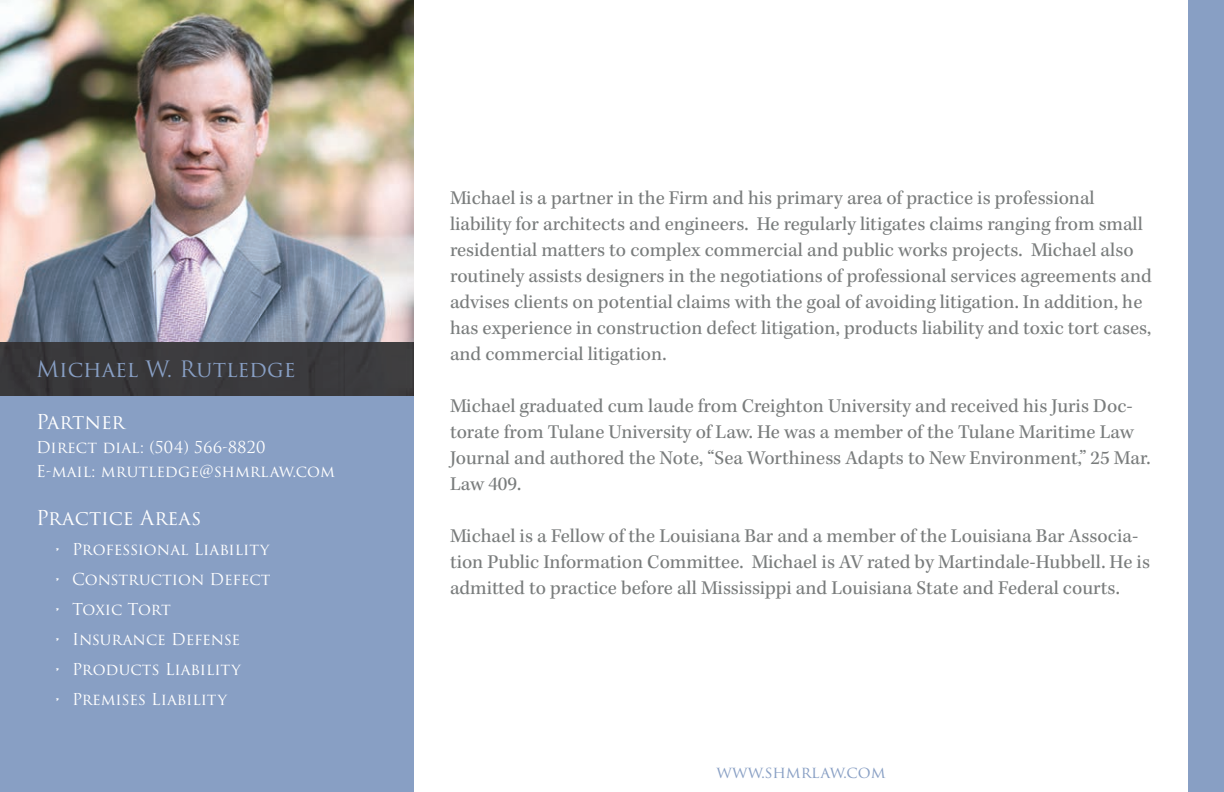
<style>
.page{position:relative;width:1224px;height:792px;background:#fff}
.page>*{position:absolute;margin:0;border:0;box-sizing:border-box;transform-origin:0 0}
.t1{font:22px "Trajan Pro 3";color:#889fc4}
.t2{font:20px/26px "Kepler Std";color:#797c7c}
.t3{font:20px "Trajan Pro 3";color:#fff}
.t4{font:16px/24px "Trajan Pro 3";color:#fff}
.t5{font:16px "Trajan Pro 3";color:#889fc4}
</style>
<div class="page">
<div style="left:1188px;top:0;width:36px;height:792px;background:#889fc4"></div>
<img style="left:0;top:0;width:414px;height:396px">
<div style="left:0;top:396px;width:414px;height:396px;background:#889fc4"></div>
<p class="t1" style="left:36px;top:353px;width:261px">Michael W. Rutledge</p>
<p class="t3" style="left:36px;top:408px;width:90px">Partner</p>
<p class="t4" style="left:36px;top:436px;width:300px">Direct dial: (504) 566-8820<br>E-mail: mrutledge@shmrlaw.com</p>
<p class="t3" style="left:36px;top:504px;width:167px">Practice Areas</p>
<p class="t4" style="left:54px;top:538px;width:217px">• Professional Liability</p>
<p class="t4" style="left:54px;top:568px;width:218px">• Construction Defect</p>
<p class="t4" style="left:54px;top:598px;width:118px">• Toxic Tort</p>
<p class="t4" style="left:54px;top:628px;width:188px">• Insurance Defense</p>
<p class="t4" style="left:54px;top:658px;width:188px">• Products Liability</p>
<p class="t4" style="left:54px;top:688px;width:175px">• Premises Liability</p>
<p class="t2" style="left:450px;top:185px;width:703px">Michael is a partner in the Firm and his primary area of practice is professional liability for architects and engineers. He regularly litigates claims ranging from small residential matters to complex commercial and public works projects. Michael also routinely assists designers in the negotiations of professional services agreements and advises clients on potential claims with the goal of avoiding litigation. In addition, he has experience in construction defect litigation, products liability and toxic tort cases, and commercial litigation.</p>
<p class="t2" style="left:450px;top:393px;width:702px">Michael graduated cum laude from Creighton University and received his Juris Doc&shy;torate from Tulane University of Law. He was a member of the Tulane Maritime Law Journal and authored the Note, “Sea Worthiness Adapts to New Environment,” 25 Mar.<br>Law 409.</p>
<p class="t2" style="left:450px;top:523px;width:702px">Michael is a Fellow of the Louisiana Bar and a member of the Louisiana Bar Associa&shy;tion Public Information Committee. Michael is AV rated by Martindale-Hubbell. He is admitted to practice before all Mississippi and Louisiana State and Federal courts.</p>
<p class="t5" style="left:716px;top:762px;width:171px">www.shmrlaw.com</p>
</div>
